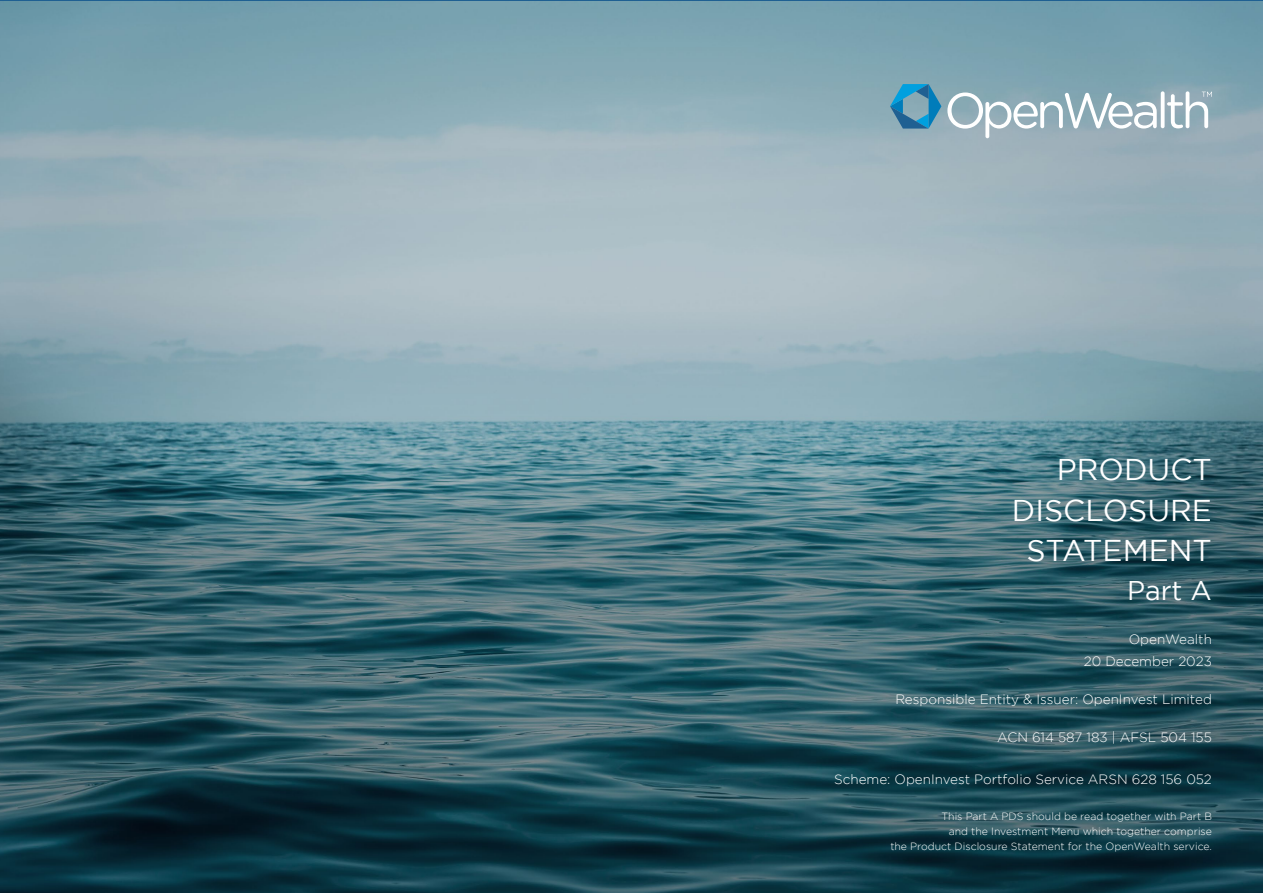
<style>
.page{position:relative;width:1263px;height:893px;background:#fff}
.page>*{position:absolute;margin:0;border:0;box-sizing:border-box;transform-origin:0 0}
.t1{font:30px/40.2px "Gotham";color:#fff;text-align:right}
.t2{font:27px "Gotham";color:#fff}
.t3{font:300 13.5px/21.6px "Gotham";color:#fff;text-align:right}
.t4{font:300 10.5px/15px "Gotham";color:#fff;text-align:right}
</style>
<div class="page">
<img style="left:0;top:2px;width:1263px;height:891px">
<svg style="left:890px;top:84px;width:51px;height:45px;background:#4b94b7"></svg>
<svg style="left:947px;top:93px;width:210px;height:45px"></svg>
<hr style="left:1161px;top:91px;width:3px;height:37px;background:#fff;border-radius:2px">
<svg style="left:1167px;top:91px;width:45px;height:37px"></svg>
<h1 class="t1" style="left:1012px;top:449px;width:202px">PRODUCT<br>DISCLOSURE<br>STATEMENT</h1>
<h2 class="t2" style="left:1127px;top:575px;width:86px">Part A</h2>
<p class="t3" style="left:1084px;top:628px;width:130px">OpenWealth<br>20 December 2023</p>
<p class="t3" style="left:895px;top:688px;width:318px">Responsible Entity &amp; Issuer: OpenInvest Limited</p>
<p class="t3" style="left:997px;top:726px;width:216px">ACN 614 587 183 | AFSL 504 155</p>
<p class="t3" style="left:834px;top:768px;width:379px">Scheme: OpenInvest Portfolio Service ARSN 628 156 052</p>
<p class="t4" style="left:890px;top:808px;width:323px">This Part A PDS should be read together with Part B<br>and the Investment Menu which together comprise<br>the Product Disclosure Statement for the OpenWealth service.</p>
</div>
